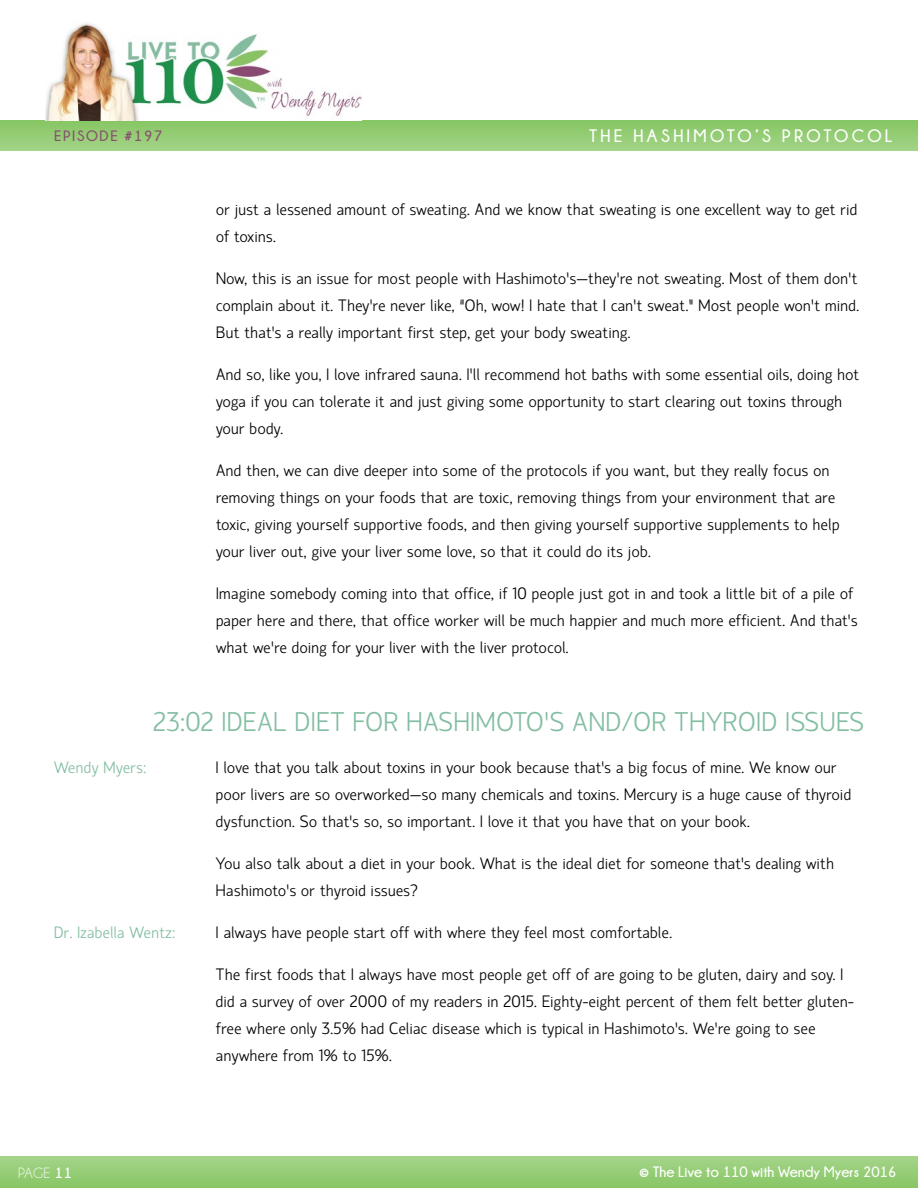
<style>
.page{position:relative;width:918px;height:1188px;background:#fff}
.page>*{position:absolute;margin:0;border:0;box-sizing:border-box;transform-origin:0 0}
.t1{font:300 27px "Hattori Hanzo";letter-spacing:.03em;color:#83bea2}
.t2{font:700 18px "Champagne&Limousines";letter-spacing:.18em;color:#fff}
.t3{font:300 16.5px/27px "Hattori Hanzo";letter-spacing:.03em;color:#000}
.t4{font:300 16.5px "Hattori Hanzo";letter-spacing:.03em;color:#83bea2}
.t5{font:700 15px "Champagne&Limousines";color:#fff}
.t6{font:700 15px "Champagne&Limousines";letter-spacing:.11em;color:#87506d}
.t7{font:15px "Champagne&Limousines";color:#fff}
.s1{font-weight:700}
</style>
<div class="page">
<div style="left:0;top:1156px;width:918px;height:32px;background:linear-gradient(to bottom,#a5d48a,#89c766)"></div>
<div style="left:0;top:121px;width:918px;height:30px;background:linear-gradient(to bottom,#87c664,#a2d387)"></div>
<img style="left:45px;top:23px;width:317px;height:98px">
<p class="t6" style="left:54px;top:128px;width:110px">EPISODE #197</p>
<p class="t2" style="left:589px;top:126px;width:305px">THE HASHIMOTO’S PROTOCOL</p>
<p class="t3" style="left:216px;top:196px;width:643px">or just a lessened amount of sweating. And we know that sweating is one excellent way to get rid of toxins.</p>
<p class="t3" style="left:216px;top:265px;width:645px;text-align:justify">Now, this is an issue for most people with Hashimoto’s—they’re not sweating. Most of them don’t complain about it. They’re never like, “Oh, wow! I hate that I can’t sweat.” Most people won’t mind.<br>But that’s a really important first step, get your body sweating.</p>
<p class="t3" style="left:216px;top:361px;width:645px">And so, like you, I love infrared sauna. I’ll recommend hot baths with some essential oils, doing hot yoga if you can tolerate it and just giving some opportunity to start clearing out toxins through your body.</p>
<p class="t3" style="left:216px;top:457px;width:625px">And then, we can dive deeper into some of the protocols if you want, but they really focus on removing things on your foods that are toxic, removing things from your environment that are toxic, giving yourself supportive foods, and then giving yourself supportive supplements to help your liver out, give your liver some love, so that it could do its job.</p>
<p class="t3" style="left:216px;top:580px;width:643px">Imagine somebody coming into that office, if 10 people just got in and took a little bit of a pile of paper here and there, that office worker will be much happier and much more efficient. And that’s what we’re doing for your liver with the liver protocol.</p>
<h1 class="t1" style="left:153px;top:707px;width:83px">23:02 ideal</h1>
<h1 class="t1" style="left:295px;top:707px;width:13px">diet</h1>
<h1 class="t1" style="left:353px;top:707px;width:87px">for Hashimoto</h1>
<h1 class="t1" style="left:545px;top:707px;width:45px">’s and</h1>
<h1 class="t1" style="left:622px;top:707px;width:130px">/or thyroid</h1>
<h1 class="t1" style="left:785px;top:707px;width:65px">issues</h1>
<p class="t4" style="left:54px;top:758px;width:94px">Wendy Myers:</p>
<p class="t3" style="left:216px;top:754px;width:637px">I love that you talk about toxins in your book because that’s a big focus of mine. We know our poor livers are so overworked—so many chemicals and toxins. Mercury is a huge cause of thyroid dysfunction. So that’s so, so important. I love it that you have that on your book.</p>
<p class="t3" style="left:216px;top:850px;width:619px">You also talk about a diet in your book. What is the ideal diet for someone that’s dealing with<br>Hashimoto’s or thyroid issues?</p>
<p class="t4" style="left:54px;top:923px;width:123px">Dr. Izabella Wentz:</p>
<p class="t3" style="left:216px;top:919px;width:458px">I always have people start off with where they feel most comfortable.</p>
<p class="t3" style="left:216px;top:961px;width:639px">The first foods that I always have most people get off of are going to be gluten, dairy and soy. I did a survey of over 2000 of my readers in 2015. Eighty-eight percent of them felt better gluten&shy;free where only 3.5% had Celiac disease which is typical in Hashimoto’s. We’re going to see anywhere from 1% to 15%.</p>
<p class="t7" style="left:18px;top:1166px;width:56px">page <span class="s1">11</span></p>
<p class="t5" style="left:640px;top:1163px;width:258px">© THE LIVE TO 110 WITH WENDY MYERS 2016</p>
</div>
